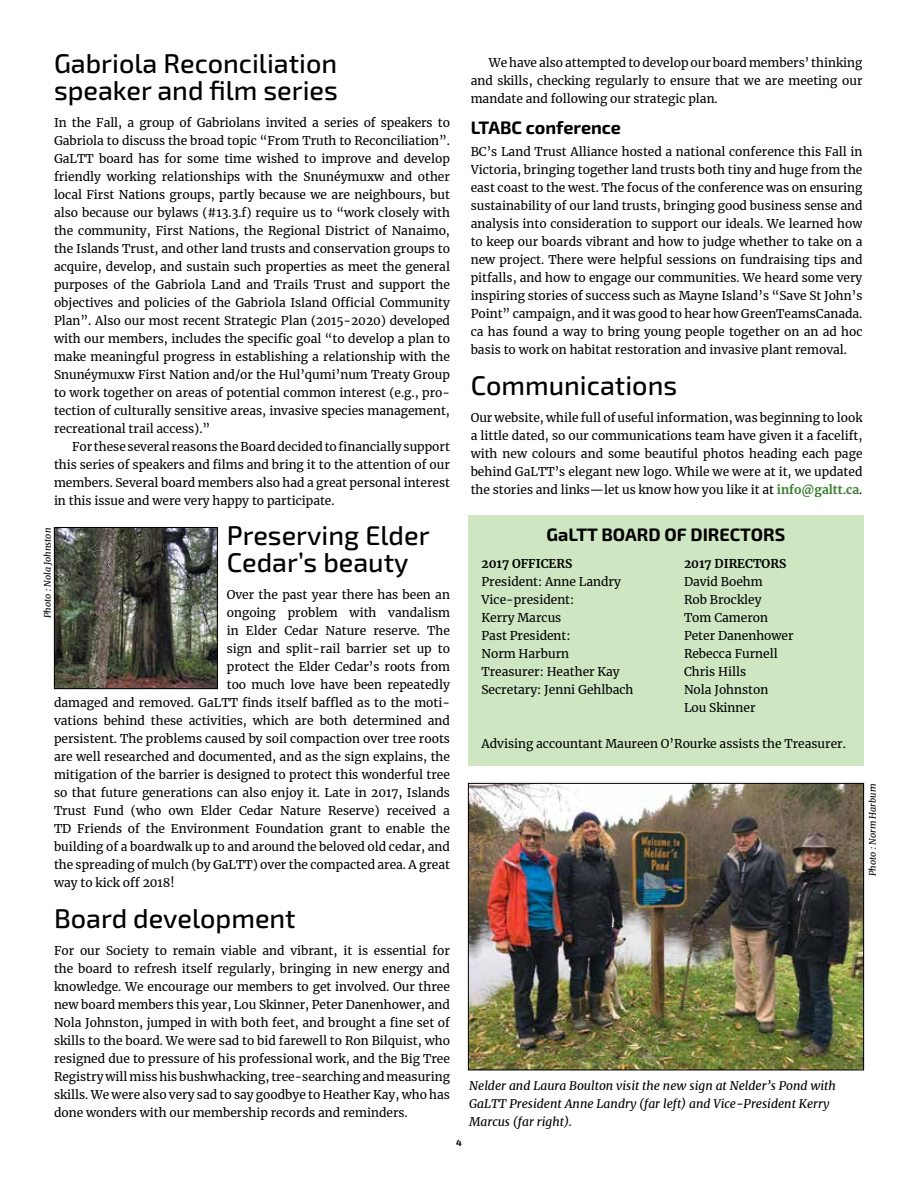
<style>
.page{position:relative;width:918px;height:1188px;background:#fff}
.page>*{position:absolute;margin:0;border:0;box-sizing:border-box;transform-origin:0 0}
.t1{font:500 27px/27px "Exo 2.0";color:#000}
.t2{font:700 18px "Exo 2.0";color:#000}
.t3{font:12px/18px "Merriweather";color:#000;text-align:justify}
.t4{font:italic 12px/18px "Merriweather";color:#000}
.t5{font:700 12px "Merriweather";color:#000}
.t6{font:italic 9px "Merriweather";color:#000}
.t7{font:700 9px "Exo 2.0";color:#000}
.s1{font-weight:700;color:#387c2b}
</style>
<div class="page">
<img style="left:470px;top:785px;width:392px;height:283px">
<div style="left:468px;top:783px;width:396px;height:287px;border:1px solid #000"></div>
<img style="left:56px;top:529px;width:160px;height:158px">
<div style="left:54px;top:527px;width:164px;height:162px;border:1px solid #000"></div>
<div style="left:468px;top:515px;width:396px;height:250px;background:#cee6c1"></div>
<h1 class="t1" style="left:54px;top:50px;width:285px">Gabriola Reconciliation speaker and film series</h1>
<p class="t3" style="left:54px;top:113px;width:398px">In the Fall, a group of Gabriolans invited a series of speakers to Gabriola to discuss the broad topic “From Truth to Reconciliation”.<br>GaLTT board has for some time wished to improve and develop friendly working relationships with the Snunéymuxw and other local First Nations groups, partly because we are neighbours, but also because our bylaws (#13.3.f) require us to “work closely with the community, First Nations, the Regional District of Nanaimo, the Islands Trust, and other land trusts and conservation groups to acquire, develop, and sustain such properties as meet the general purposes of the Gabriola Land and Trails Trust and support the objectives and policies of the Gabriola Island Official Community Plan”. Also our most recent Strategic Plan (2015-2020) developed with our members, includes the specific goal “to develop a plan to make meaningful progress in establishing a relationship with the Snunéymuxw First Nation and/or the Hul’qumi’num Treaty Group to work together on areas of potential common interest (e.g., pro&shy;tection of culturally sensitive areas, invasive species management, recreational trail access).”</p>
<p class="t3" style="left:54px;top:437px;width:398px;text-indent:18px">For these several reasons the Board decided to financially support this series of speakers and films and bring it to the attention of our members. Several board members also had a great personal interest in this issue and were very happy to participate.</p>
<h1 class="t1" style="left:227px;top:523px;width:204px">Preserving Elder<br>Cedar’s beauty</h1>
<p class="t3" style="left:227px;top:586px;width:225px">Over the past year there has been an</p>
<p class="t3" style="left:227px;top:604px;width:225px">ongoing problem with vandalism</p>
<p class="t3" style="left:227px;top:622px;width:225px">in Elder Cedar Nature reserve. The</p>
<p class="t3" style="left:227px;top:640px;width:225px">sign and split-rail barrier set up to</p>
<p class="t3" style="left:227px;top:658px;width:225px">protect the Elder Cedar’s roots from</p>
<p class="t3" style="left:227px;top:676px;width:225px">too much love have been repeatedly</p>
<p class="t3" style="left:54px;top:694px;width:397px">damaged and removed. GaLTT finds itself baffled as to the moti-</p>
<p class="t3" style="left:54px;top:712px;width:398px">vations behind these activities, which are both determined and</p>
<p class="t3" style="left:54px;top:730px;width:398px">persistent. The problems caused by soil compaction over tree roots</p>
<p class="t3" style="left:54px;top:748px;width:397px">are well researched and documented, and as the sign explains, the</p>
<p class="t3" style="left:54px;top:766px;width:397px">mitigation of the barrier is designed to protect this wonderful tree</p>
<p class="t3" style="left:54px;top:784px;width:398px">so that future generations can also enjoy it. Late in 2017, Islands</p>
<p class="t3" style="left:54px;top:802px;width:398px">Trust Fund (who own Elder Cedar Nature Reserve) received a</p>
<p class="t3" style="left:54px;top:820px;width:398px">TD Friends of the Environment Foundation grant to enable the</p>
<p class="t3" style="left:54px;top:838px;width:398px">building of a boardwalk up to and around the beloved old cedar, and</p>
<p class="t3" style="left:54px;top:856px;width:398px">the spreading of mulch (by GaLTT) over the compacted area. A great</p>
<p class="t3" style="left:54px;top:874px;width:122px">way to kick off 2018!</p>
<h1 class="t1" style="left:54px;top:905px;width:243px">Board development</h1>
<p class="t3" style="left:54px;top:941px;width:398px">For our Society to remain viable and vibrant, it is essential for the board to refresh itself regularly, bringing in new energy and knowledge. We encourage our members to get involved. Our three new board members this year, Lou Skinner, Peter Danenhower, and Nola Johnston, jumped in with both feet, and brought a fine set of skills to the board. We were sad to bid farewell to Ron Bilquist, who resigned due to pressure of his professional work, and the Big Tree Registry will miss his bushwhacking, tree-searching and measuring skills. We were also very sad to say goodbye to Heather Kay, who has done wonders with our membership records and reminders.</p>
<p class="t6" style="left:41px;top:618px;width:92px;rotate:-90deg">Photo : Nola Johnston</p>
<p class="t3" style="left:471px;top:54px;width:393px;text-indent:18px">We have also attempted to develop our board members’ thinking and skills, checking regularly to ensure that we are meeting our mandate and following our strategic plan.</p>
<h2 class="t2" style="left:471px;top:117px;width:152px">LTABC conference</h2>
<p class="t3" style="left:471px;top:143px;width:393px">BC’s Land Trust Alliance hosted a national conference this Fall in Victoria, bringing together land trusts both tiny and huge from the east coast to the west. The focus of the conference was on ensuring sustainability of our land trusts, bringing good business sense and analysis into consideration to support our ideals. We learned how to keep our boards vibrant and how to judge whether to take on a new project. There were helpful sessions on fundraising tips and pitfalls, and how to engage our communities. We heard some very inspiring stories of success such as Mayne Island’s “Save St John’s Point” campaign, and it was good to hear how GreenTeamsCanada. ca has found a way to bring young people together on an ad hoc basis to work on habitat restoration and invasive plant removal.</p>
<h1 class="t1" style="left:471px;top:372px;width:208px">Communications</h1>
<p class="t3" style="left:471px;top:408px;width:393px">Our website, while full of useful information, was beginning to look a little dated, so our communications team have given it a facelift, with new colours and some beautiful photos heading each page behind GaLTT’s elegant new logo. While we were at it, we updated the stories and links—let us know how you like it at <span class="s1">info@galtt.ca</span>.</p>
<h2 class="t2" style="left:547px;top:524px;width:240px">GaLTT BOARD OF DIRECTORS</h2>
<p class="t5" style="left:482px;top:556px;width:92px">2017 OFFICERS</p>
<p class="t3" style="left:482px;top:573px;width:154px;text-align:left">President: Anne Landry<br>Vice-president:<br>Kerry Marcus<br>Past President:<br>Norm Harburn<br>Treasurer: Heather Kay<br>Secretary: Jenni Gehlbach</p>
<p class="t5" style="left:684px;top:556px;width:104px">2017 DIRECTORS</p>
<p class="t3" style="left:684px;top:573px;width:111px;text-align:left">David Boehm<br>Rob Brockley<br>Tom Cameron<br>Peter Danenhower<br>Rebecca Furnell<br>Chris Hills<br>Nola Johnston<br>Lou Skinner</p>
<p class="t3" style="left:482px;top:735px;width:366px">Advising accountant Maureen O’Rourke assists the Treasurer.</p>
<p class="t6" style="left:866px;top:876px;width:95px;rotate:-90deg">Photo : Norm Harburn</p>
<p class="t4" style="left:469px;top:1077px;width:368px">Nelder and Laura Boulton visit the new sign at Nelder’s Pond with<br>GaLTT President Anne Landry (far left) and Vice-President Kerry<br>Marcus (far right).</p>
<p class="t7" style="left:456px;top:1138px;width:7px">4</p>
</div>
